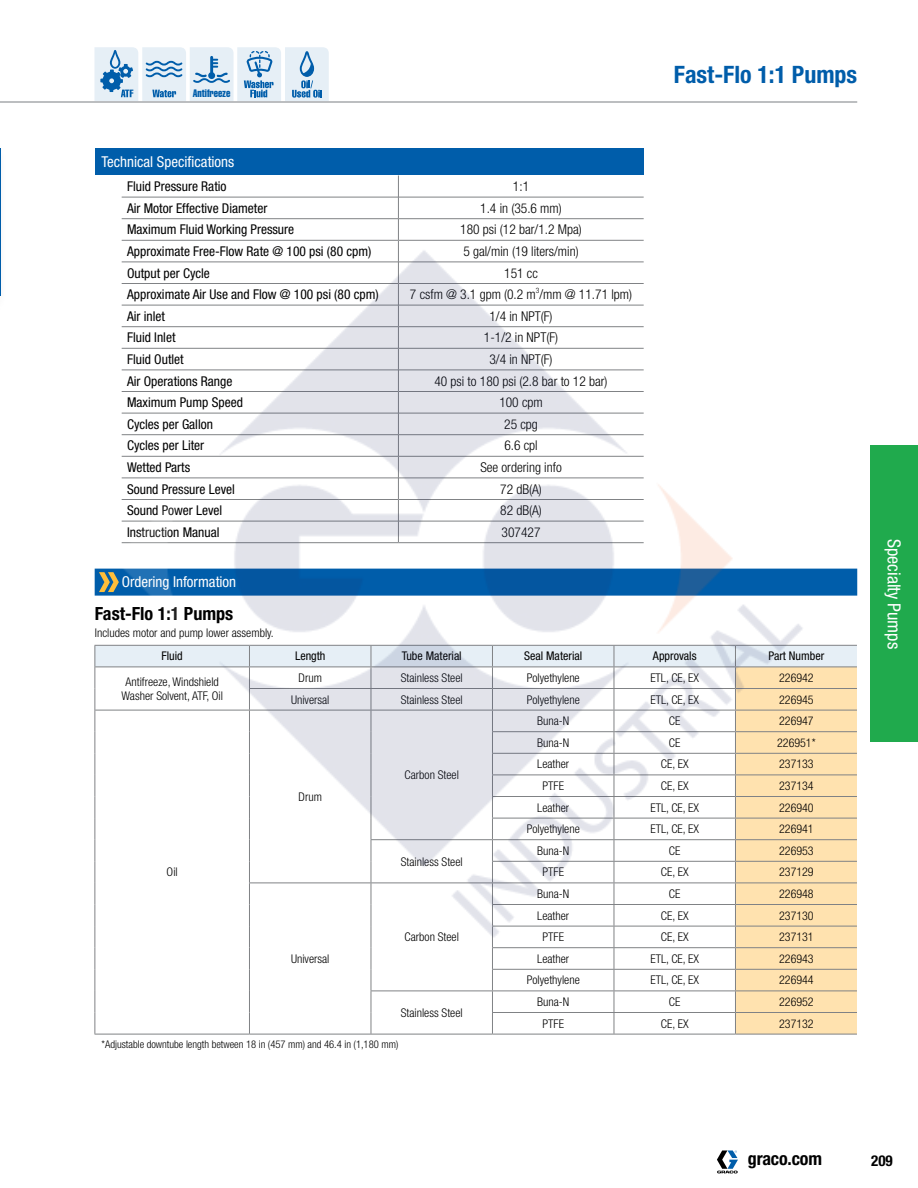
<style>
.page{position:relative;width:918px;height:1188px;background:#fff}
.page>*{position:absolute;margin:0;border:0;box-sizing:border-box;transform-origin:0 0}
.t1{font:700 condensed 24px "Helvetica Neue LT Std";color:#005daa}
.t2{font:700 condensed 18.15px "Helvetica Neue LT Std";color:#000}
.t3{font:condensed 18px "Helvetica Neue LT Std";color:#fff}
.t4{font:700 condensed 18px "Helvetica Neue LT Std";letter-spacing:-.01em;color:#000}
.t5{font:condensed 15px "Helvetica Neue LT Std";color:#fff}
.t6{font:700 condensed 15px "Helvetica Neue LT Std";color:#000}
.t7{font:condensed 13.5px "Helvetica Neue LT Std";color:#000}
.t8{font:300 condensed 13.5px "Helvetica Neue LT Std";color:#000}
.t9{font:300 condensed 12px/13.5px "Helvetica Neue LT Std";color:#000;text-align:center}
.t10{font:condensed 12px "Helvetica Neue LT Std";color:#000}
.t11{font:300 condensed 10.65px "Helvetica Neue LT Std";color:#000}
.t12{font:10.65px "Helvetica LT Std Comp";color:#005daa;scale:.95 1}
</style>
<div class="page">
<svg style="left:717px;top:1150px;width:21px;height:23px"></svg>
<svg style="left:94px;top:47px;width:235px;height:54px;background:#c4d9ea"></svg>
<hr style="left:0;top:101px;width:857px;height:2px;background:#a7a9ac">
<hr style="left:0;top:148px;width:1px;height:148px;background:#005daa">
<svg style="left:95px;top:569px;width:762px;height:27px;background:#1b68a0"></svg>
<hr style="left:94px;top:1034px;width:155px;height:1px;background:#808285">
<hr style="left:249px;top:1034px;width:122px;height:1px;background:#808285">
<hr style="left:371px;top:1034px;width:121px;height:1px;background:#808285">
<hr style="left:492px;top:1034px;width:122px;height:1px;background:#808285">
<hr style="left:614px;top:1034px;width:121px;height:1px;background:#808285">
<hr style="left:735px;top:1034px;width:122px;height:1px;background:#808285">
<svg style="left:94px;top:645px;width:763px;height:389px"></svg>
<div style="left:95px;top:148px;width:549px;height:28px;background:#005daa"></div>
<hr style="left:122px;top:197px;width:276px;height:1px;background:#808285">
<hr style="left:399px;top:197px;width:245px;height:1px;background:#808285">
<hr style="left:122px;top:218px;width:276px;height:1px;background:#808285">
<hr style="left:399px;top:218px;width:245px;height:1px;background:#808285">
<hr style="left:122px;top:240px;width:276px;height:1px;background:#808285">
<hr style="left:398px;top:240px;width:246px;height:1px;background:#808285">
<svg style="left:398px;top:176px;width:1px;height:74px"></svg>
<div style="left:870px;top:446px;width:48px;height:296px;background:#20aa4d"></div>
<img style="left:115px;top:250px;width:688px;height:688px">
<p class="t12" style="left:193px;top:87px;width:41px">Antifreeze</p>
<p class="t5" style="left:101px;top:153px;width:134px">Technical Specifications</p>
<p class="t7" style="left:127px;top:179px;width:101px">Fluid Pressure Ratio</p>
<p class="t8" style="left:513px;top:179px;width:18px">1:1</p>
<p class="t7" style="left:127px;top:200px;width:142px">Air Motor Effective Diameter</p>
<p class="t8" style="left:480px;top:200px;width:83px">1.4 in (35.6 mm)</p>
<p class="t7" style="left:127px;top:222px;width:169px">Maximum Fluid Working Pressure</p>
<p class="t8" style="left:460px;top:222px;width:123px">180 psi (12 bar/1.2 Mpa)</p>
<p class="t7" style="left:127px;top:243px;width:246px">Approximate Free-Flow Rate @ 100 psi (80 cpm)</p>
<p class="t8" style="left:463px;top:243px;width:117px">5 gal/min (19 liters/min)</p>
<p class="t7" style="left:127px;top:265px;width:84px">Output per Cycle</p>
<p class="t8" style="left:504px;top:265px;width:35px">151 cc</p>
<p class="t7" style="left:127px;top:287px;width:253px">Approximate Air Use and Flow @ 100 psi (80 cpm)</p>
<p class="t8" style="left:410px;top:287px;width:224px">7 csfm @ 3.1 gpm (0.2 m<sup>3</sup>/mm @ 11.71 lpm)</p>
<p class="t7" style="left:127px;top:308px;width:39px">Air inlet</p>
<p class="t8" style="left:489px;top:308px;width:65px">1/4 in NPT(F)</p>
<p class="t7" style="left:127px;top:330px;width:50px">Fluid Inlet</p>
<p class="t8" style="left:484px;top:330px;width:76px">1-1/2 in NPT(F)</p>
<p class="t7" style="left:127px;top:351px;width:58px">Fluid Outlet</p>
<p class="t8" style="left:489px;top:351px;width:65px">3/4 in NPT(F)</p>
<p class="t7" style="left:127px;top:373px;width:107px">Air Operations Range</p>
<p class="t8" style="left:434px;top:373px;width:175px">40 psi to 180 psi (2.8 bar to 12 bar)</p>
<p class="t7" style="left:127px;top:395px;width:117px">Maximum Pump Speed</p>
<p class="t8" style="left:499px;top:395px;width:45px">100 cpm</p>
<p class="t7" style="left:127px;top:416px;width:87px">Cycles per Gallon</p>
<p class="t8" style="left:504px;top:416px;width:35px">25 cpg</p>
<p class="t7" style="left:127px;top:438px;width:79px">Cycles per Liter</p>
<p class="t8" style="left:504px;top:438px;width:35px">6.6 cpl</p>
<p class="t7" style="left:127px;top:459px;width:65px">Wetted Parts</p>
<p class="t8" style="left:480px;top:459px;width:83px">See ordering info</p>
<p class="t7" style="left:127px;top:481px;width:109px">Sound Pressure Level</p>
<p class="t8" style="left:500px;top:481px;width:43px">72 dB(A)</p>
<p class="t7" style="left:127px;top:503px;width:97px">Sound Power Level</p>
<p class="t8" style="left:500px;top:503px;width:43px">82 dB(A)</p>
<p class="t7" style="left:127px;top:524px;width:94px">Instruction Manual</p>
<p class="t8" style="left:502px;top:524px;width:40px">307427</p>
<h1 class="t1" style="left:674px;top:60px;width:185px">Fast-Flo 1:1 Pumps</h1>
<p class="t5" style="left:122px;top:573px;width:116px">Ordering Information</p>
<h2 class="t2" style="left:95px;top:603px;width:140px">Fast-Flo 1:1 Pumps</h2>
<p class="t9" style="left:95px;top:626px;width:180px">Includes motor and pump lower assembly.</p>
<p class="t10" style="left:162px;top:649px;width:23px">Fluid</p>
<p class="t10" style="left:295px;top:649px;width:32px">Length</p>
<p class="t10" style="left:402px;top:649px;width:62px">Tube Material</p>
<p class="t10" style="left:524px;top:649px;width:60px">Seal Material</p>
<p class="t10" style="left:653px;top:649px;width:45px">Approvals</p>
<p class="t10" style="left:769px;top:649px;width:57px">Part Number</p>
<p class="t9" style="left:121px;top:675px;width:103px">Antifreeze, Windshield<br>Washer Solvent, ATF, Oil</p>
<p class="t9" style="left:299px;top:671px;width:25px">Drum</p>
<p class="t9" style="left:401px;top:671px;width:63px">Stainless Steel</p>
<p class="t9" style="left:527px;top:671px;width:55px">Polyethylene</p>
<p class="t9" style="left:650px;top:671px;width:50px">ETL, CE, EX</p>
<p class="t9" style="left:779px;top:671px;width:36px">226942</p>
<p class="t9" style="left:291px;top:693px;width:40px">Universal</p>
<p class="t9" style="left:401px;top:693px;width:63px">Stainless Steel</p>
<p class="t9" style="left:527px;top:693px;width:55px">Polyethylene</p>
<p class="t9" style="left:650px;top:693px;width:50px">ETL, CE, EX</p>
<p class="t9" style="left:779px;top:693px;width:36px">226945</p>
<p class="t9" style="left:167px;top:865px;width:13px">Oil</p>
<p class="t9" style="left:299px;top:790px;width:25px">Drum</p>
<p class="t9" style="left:291px;top:952px;width:40px">Universal</p>
<p class="t9" style="left:405px;top:768px;width:56px">Carbon Steel</p>
<p class="t9" style="left:401px;top:855px;width:63px">Stainless Steel</p>
<p class="t9" style="left:405px;top:930px;width:56px">Carbon Steel</p>
<p class="t9" style="left:401px;top:1006px;width:63px">Stainless Steel</p>
<p class="t11" style="left:102px;top:1038px;width:298px">*Adjustable downtube length between 18 in (457 mm) and 46.4 in (1,180 mm)</p>
<p class="t9" style="left:537px;top:714px;width:34px">Buna-N</p>
<p class="t9" style="left:669px;top:714px;width:13px">CE</p>
<p class="t9" style="left:779px;top:714px;width:36px">226947</p>
<p class="t9" style="left:537px;top:736px;width:34px">Buna-N</p>
<p class="t9" style="left:669px;top:736px;width:13px">CE</p>
<p class="t9" style="left:777px;top:736px;width:40px">226951*</p>
<p class="t9" style="left:537px;top:757px;width:34px">Leather</p>
<p class="t9" style="left:661px;top:757px;width:29px">CE, EX</p>
<p class="t9" style="left:779px;top:757px;width:36px">237133</p>
<p class="t9" style="left:542px;top:779px;width:23px">PTFE</p>
<p class="t9" style="left:661px;top:779px;width:29px">CE, EX</p>
<p class="t9" style="left:779px;top:779px;width:36px">237134</p>
<p class="t9" style="left:537px;top:801px;width:34px">Leather</p>
<p class="t9" style="left:650px;top:801px;width:50px">ETL, CE, EX</p>
<p class="t9" style="left:779px;top:801px;width:36px">226940</p>
<p class="t9" style="left:527px;top:822px;width:55px">Polyethylene</p>
<p class="t9" style="left:650px;top:822px;width:50px">ETL, CE, EX</p>
<p class="t9" style="left:779px;top:822px;width:36px">226941</p>
<p class="t9" style="left:537px;top:844px;width:34px">Buna-N</p>
<p class="t9" style="left:669px;top:844px;width:13px">CE</p>
<p class="t9" style="left:779px;top:844px;width:36px">226953</p>
<p class="t9" style="left:542px;top:865px;width:23px">PTFE</p>
<p class="t9" style="left:661px;top:865px;width:29px">CE, EX</p>
<p class="t9" style="left:779px;top:865px;width:36px">237129</p>
<p class="t9" style="left:537px;top:887px;width:34px">Buna-N</p>
<p class="t9" style="left:669px;top:887px;width:13px">CE</p>
<p class="t9" style="left:779px;top:887px;width:36px">226948</p>
<p class="t9" style="left:537px;top:909px;width:34px">Leather</p>
<p class="t9" style="left:661px;top:909px;width:29px">CE, EX</p>
<p class="t9" style="left:779px;top:909px;width:36px">237130</p>
<p class="t9" style="left:542px;top:930px;width:23px">PTFE</p>
<p class="t9" style="left:661px;top:930px;width:29px">CE, EX</p>
<p class="t9" style="left:779px;top:930px;width:36px">237131</p>
<p class="t9" style="left:537px;top:952px;width:34px">Leather</p>
<p class="t9" style="left:650px;top:952px;width:50px">ETL, CE, EX</p>
<p class="t9" style="left:779px;top:952px;width:36px">226943</p>
<p class="t9" style="left:527px;top:973px;width:55px">Polyethylene</p>
<p class="t9" style="left:650px;top:973px;width:50px">ETL, CE, EX</p>
<p class="t9" style="left:779px;top:973px;width:36px">226944</p>
<p class="t9" style="left:537px;top:995px;width:34px">Buna-N</p>
<p class="t9" style="left:669px;top:995px;width:13px">CE</p>
<p class="t9" style="left:779px;top:995px;width:36px">226952</p>
<p class="t9" style="left:542px;top:1017px;width:23px">PTFE</p>
<p class="t9" style="left:661px;top:1017px;width:29px">CE, EX</p>
<p class="t9" style="left:779px;top:1017px;width:36px">237132</p>
<h3 class="t3" style="left:904px;top:539px;width:112px;rotate:90deg">Specialty Pumps</h3>
<h3 class="t4" style="left:748px;top:1148px;width:76px">graco.com</h3>
<p class="t6" style="left:871px;top:1152px;width:23px">209</p>
</div>
